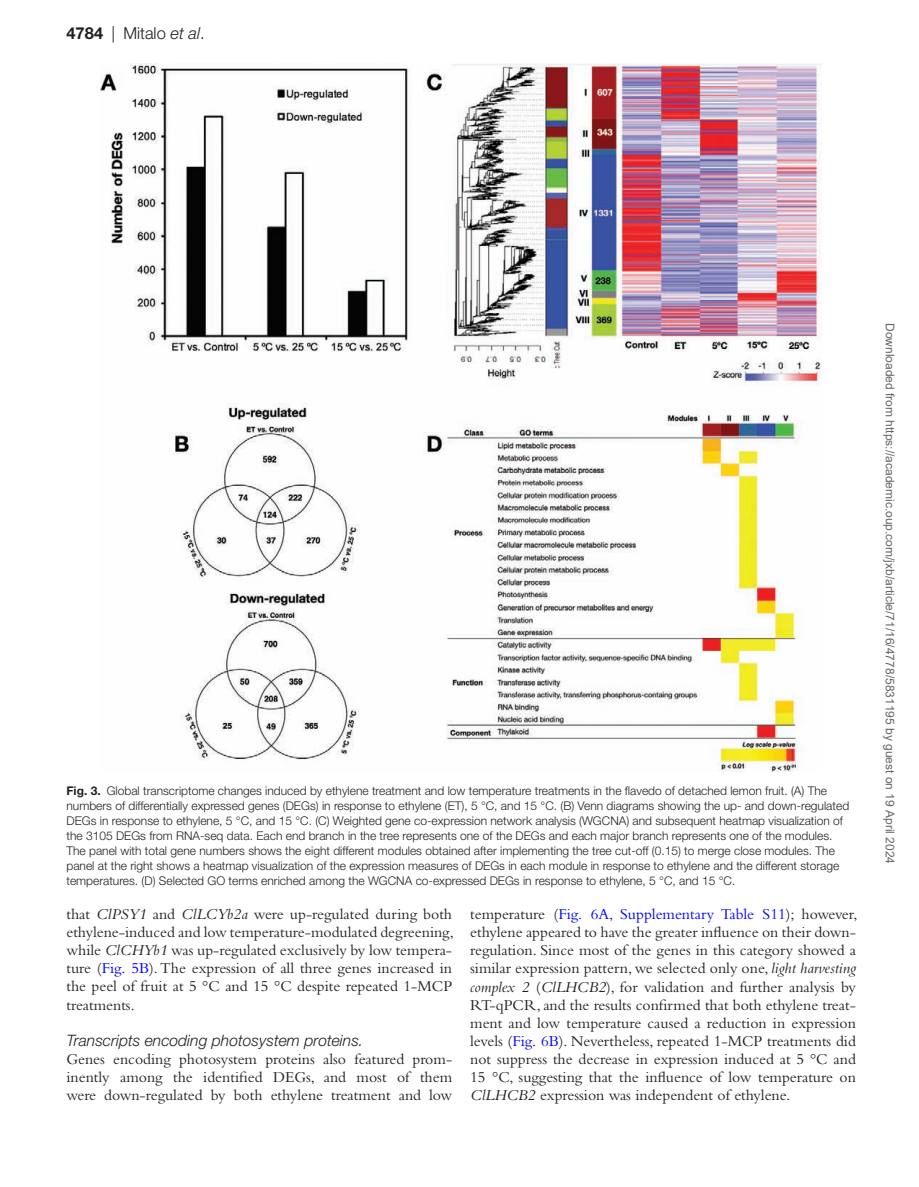
<style>
.page{position:relative;width:919px;height:1187px;background:#fff}
.page>*{position:absolute;margin:0;border:0;box-sizing:border-box;transform-origin:0 0}
.t1{font:300 16.5px "Helvetica Neue LT Std";color:#231f20}
.t2{font:15.75px/18px "Bembo Std";color:#231f20;text-align:justify}
.t3{font:italic 300 15.75px "Helvetica Neue LT Std";color:#231f20}
.t4{font:300 12px/15px "Helvetica Neue LT Std";color:#231f20}
.t5{font:12px "Arial";color:#666}
.s1{font-weight:700}
.s2{font-style:italic}
.s3{color:#00f}
</style>
<div class="page">
<img style="left:101px;top:63px;width:720px;height:708px">
<p class="t1" style="left:66px;top:23px;width:140px"><span class="s1">4784</span> | Mitalo <span class="s2">et al</span>.</p>
<p class="t4" style="left:66px;top:783px;width:784px"><span class="s1">Fig. 3.</span> Global transcriptome changes induced by ethylene treatment and low temperature treatments in the flavedo of detached lemon fruit. (A) The numbers of differentially expressed genes (DEGs) in response to ethylene (ET), 5 °C, and 15 °C. (B) Venn diagrams showing the up- and down-regulated DEGs in response to ethylene, 5 °C, and 15 °C. (C) Weighted gene co-expression network analysis (WGCNA) and subsequent heatmap visualization of the 3105 DEGs from RNA-seq data. Each end branch in the tree represents one of the DEGs and each major branch represents one of the modules.<br>The panel with total gene numbers shows the eight different modules obtained after implementing the tree cut-off (0.15) to merge close modules. The panel at the right shows a heatmap visualization of the expression measures of DEGs in each module in response to ethylene and the different storage temperatures. (D) Selected GO terms enriched among the WGCNA co-expressed DEGs in response to ethylene, 5 °C, and 15 °C.</p>
<p class="t2" style="left:66px;top:905px;width:389px">that <span class="s2">ClPSY1</span> and <span class="s2">ClLCYb2a</span> were up-regulated during both ethylene-induced and low temperature-modulated degreening, while <span class="s2">ClCHYb1</span> was up-regulated exclusively by low tempera&shy;ture (<span class="s3">Fig. 5B</span>). The expression of all three genes increased in the peel of fruit at 5 °C and 15 °C despite repeated 1-MCP treatments.</p>
<p class="t3" style="left:66px;top:1030px;width:298px">Transcripts encoding photosystem proteins.</p>
<p class="t2" style="left:66px;top:1049px;width:387px">Genes encoding photosystem proteins also featured prom&shy;inently among the identified DEGs, and most of them were down-regulated by both ethylene treatment and low</p>
<p class="t2" style="left:470px;top:905px;width:389px">temperature (<span class="s3">Fig. 6A</span>, <span class="s3">Supplementary Table S11</span>); however, ethylene appeared to have the greater influence on their down&shy;regulation. Since most of the genes in this category showed a similar expression pattern, we selected only one, <span class="s2">light harvesting complex 2</span> (<span class="s2">ClLHCB2</span>), for validation and further analysis by RT-qPCR, and the results confirmed that both ethylene treat&shy;ment and low temperature caused a reduction in expression levels (<span class="s3">Fig. 6B</span>). Nevertheless, repeated 1-MCP treatments did not suppress the decrease in expression induced at 5 °C and 15 °C, suggesting that the influence of low temperature on <span class="s2">ClLHCB2</span> expression was independent of ethylene.</p>
<p class="t5" style="left:894px;top:323px;width:542px;rotate:90deg">Downloaded from https://academic.oup.com/jxb/article/71/16/4778/5831195 by guest on 19 April 2024</p>
</div>
